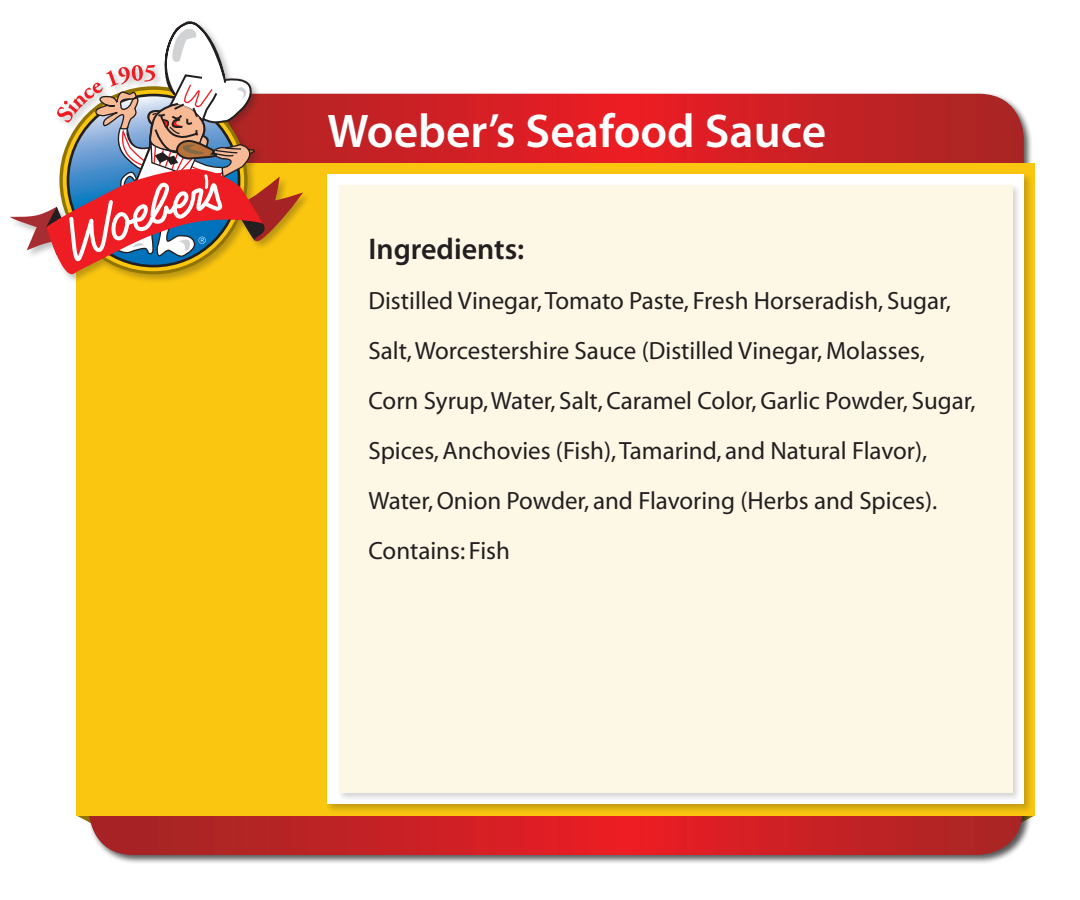
<style>
.page{position:relative;width:1080px;height:900px;background:#fff}
.page>*{position:absolute;margin:0;border:0;box-sizing:border-box;transform-origin:0 0}
.t1{font:600 47.5px "Myriad Pro";color:#fff}
.t2{font:600 30px "Myriad Pro";color:#231f20}
.t3{font:25px/50px "Myriad";color:#231f20}
</style>
<div class="page">
<svg style="left:76px;top:815px;width:11px;height:6px"></svg>
<svg style="left:311px;top:94px;width:713px;height:69px;background:#cd2226"></svg>
<div style="left:87px;top:742px;width:945px;height:122px;background:#231f20;opacity:.75"></div>
<svg style="left:89px;top:815px;width:933px;height:40px;background:#c72827"></svg>
<div style="left:76px;top:163px;width:959px;height:652px;background:#fac60f"></div>
<div style="left:325px;top:172px;width:708px;height:642px;background:#231f20;opacity:.24"></div>
<div style="left:328px;top:174px;width:696px;height:630px;background:#fff"></div>
<div style="left:337px;top:183px;width:685px;height:619px;background:#231f20;opacity:.2"></div>
<div style="left:339px;top:185px;width:674px;height:608px;background:#fdf7e6"></div>
<div style="left:8px;top:19px;width:303px;height:265px;background:#231f20;opacity:.29"></div>
<svg style="left:10px;top:21px;width:293px;height:253px"></svg>
<h1 class="t1" style="left:328px;top:101px;width:500px">Woeber’s Seafood Sauce</h1>
<p class="t2" style="left:368px;top:230px;width:157px">Ingredients:</p>
<p class="t3" style="left:368px;top:276px;width:609px">Distilled Vinegar, Tomato Paste, Fresh Horseradish, Sugar, Salt, Worcestershire Sauce (Distilled Vinegar, Molasses, Corn Syrup, Water, Salt, Caramel Color, Garlic Powder, Sugar, Spices, Anchovies (Fish), Tamarind, and Natural Flavor), Water, Onion Powder, and Flavoring (Herbs and Spices).<br>Contains: Fish</p>
</div>
